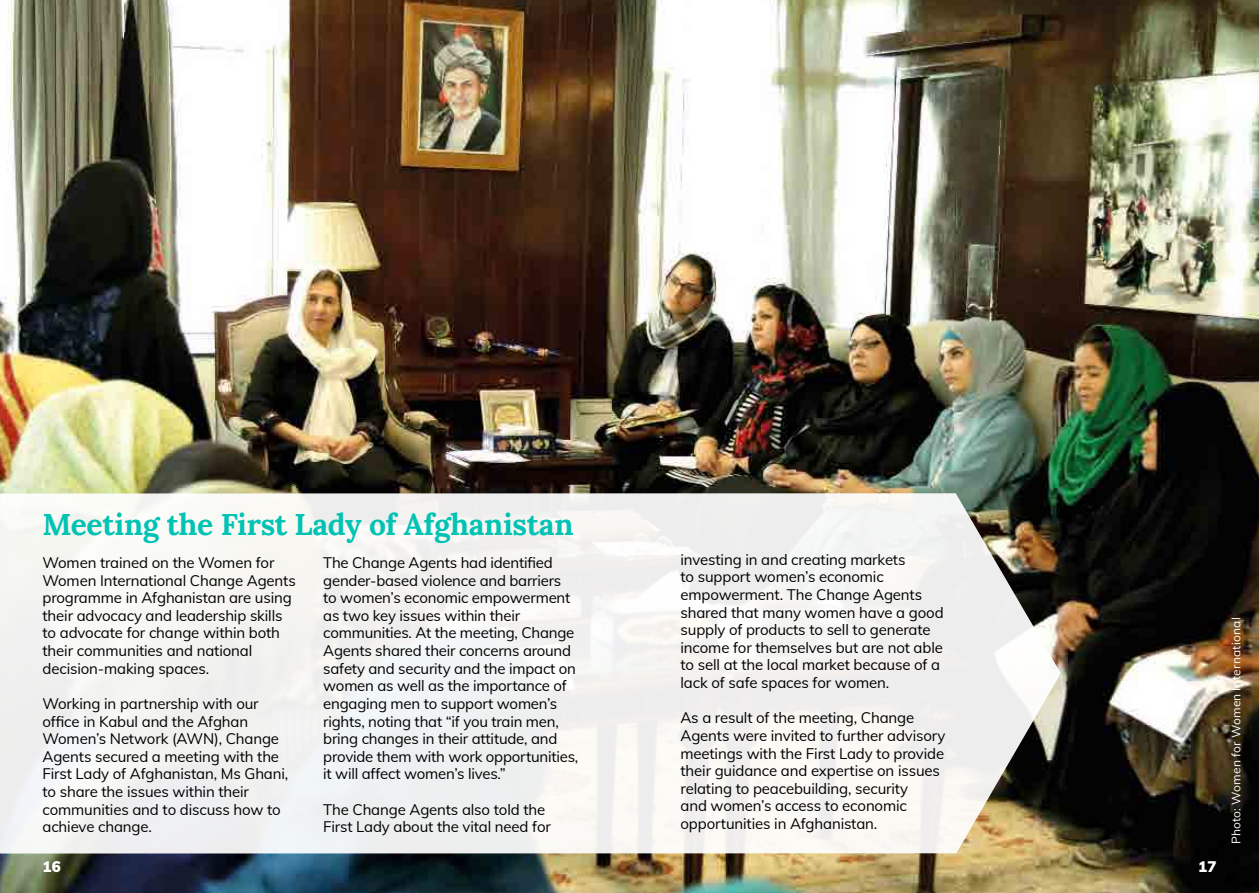
<style>
.page{position:relative;width:1259px;height:893px;background:#fff}
.page>*{position:absolute;margin:0;border:0;box-sizing:border-box;transform-origin:0 0}
.t1{font:700 30px "Lora";letter-spacing:-.01em;color:#00c3b4}
.t2{font:15px/17.7px "Mulish";letter-spacing:-.01em;color:#000}
.t3{font:900 15px "Mulish";color:#fff}
.Credit{font:12px "Mulish";letter-spacing:.015em;color:#fff}
</style>
<div class="page">
<img style="left:0;top:0;width:1259px;height:893px">
<svg style="left:0;top:493px;width:1060px;height:360px;fill:#f2f2f1"></svg>
<p class="t1" style="left:43px;top:502px;width:532px">Meeting the First Lady of Afghanistan</p>
<p class="t2" style="left:43px;top:553px;width:255px">Women trained on the Women for<br>Women International Change Agents programme in Afghanistan are using their advocacy and leadership skills to advocate for change within both their communities and national decision-making spaces.</p>
<p class="t2" style="left:43px;top:694px;width:247px">Working in partnership with our office in Kabul and the Afghan<br>Women’s Network (AWN), Change<br>Agents secured a meeting with the<br>First Lady of Afghanistan, Ms Ghani, to share the issues within their communities and to discuss how to achieve change.</p>
<p class="t2" style="left:323px;top:553px;width:256px">The Change Agents had identified gender-based violence and barriers to women’s economic empowerment as two key issues within their communities. At the meeting, Change Agents shared their concerns around safety and security and the impact on women as well as the importance of engaging men to support women’s rights, noting that “if you train men, bring changes in their attitude, and provide them with work opportunities, it will affect women’s lives.”</p>
<p class="t2" style="left:323px;top:800px;width:229px">The Change Agents also told the<br>First Lady about the vital need for</p>
<p class="t2" style="left:680px;top:550px;width:265px">investing in and creating markets<br>to support women’s economic empowerment. The Change Agents shared that many women have a good supply of products to sell to generate income for themselves but are not able to sell at the local market because of a lack of safe spaces for women.</p>
<p class="t2" style="left:680px;top:708px;width:266px">As a result of the meeting, Change Agents were invited to further advisory meetings with the First Lady to provide their guidance and expertise on issues relating to peacebuilding, security<br>and women’s access to economic opportunities in Afghanistan.</p>
<p class="t3" style="left:43px;top:855px;width:20px">16</p>
<p class="t3" style="left:1198px;top:855px;width:20px">17</p>
<p class="Credit" style="left:1227px;top:844px;width:228px;rotate:-90deg">Photo: Women for Women International</p>
</div>
